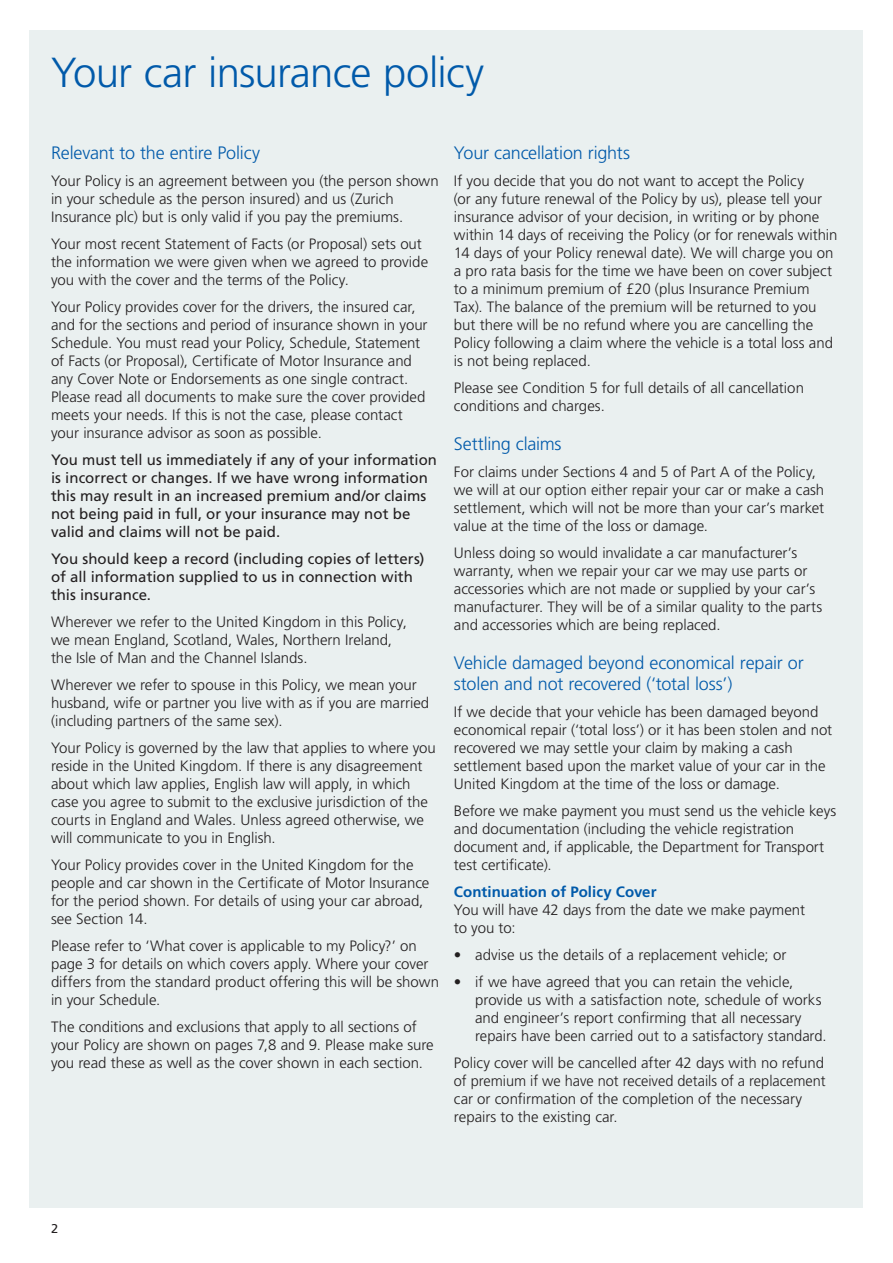
<style>
.page{position:relative;width:893px;height:1263px;background:#fff}
.page>*{position:absolute;margin:0;border:0;box-sizing:border-box;transform-origin:0 0}
.t1{font:300 42px "Frutiger LT Std";letter-spacing:-.02em;color:#015aaa}
.t2{font:300 18px/21px "Frutiger LT Std";letter-spacing:-.01em;color:#015aaa}
.t3{font:300 15px/18px "Frutiger LT Std";color:#231f20}
.t4{font:15px/18px "Frutiger LT Std";color:#231f20}
.t5{font:700 15px "Frutiger LT Std";letter-spacing:.005em;color:#015aaa}
.t6{font:12.75px "Frutiger LT Std";color:#231f20}
</style>
<div class="page">
<div style="left:30px;top:30px;width:833px;height:1178px;background:#eaf0f0"></div>
<h1 class="t1" style="left:51px;top:49px;width:435px">Your car insurance policy</h1>
<p class="t2" style="left:51px;top:142px;width:211px">Relevant to the entire Policy</p>
<p class="t3" style="left:51px;top:172px;width:389px">Your Policy is an agreement between you (the person shown in your schedule as the person insured) and us (Zurich<br>Insurance plc) but is only valid if you pay the premiums.</p>
<p class="t3" style="left:51px;top:235px;width:379px">Your most recent Statement of Facts (or Proposal) sets out the information we were given when we agreed to provide you with the cover and the terms of the Policy.</p>
<p class="t3" style="left:51px;top:298px;width:378px">Your Policy provides cover for the drivers, the insured car, and for the sections and period of insurance shown in your Schedule. You must read your Policy, Schedule, Statement of Facts (or Proposal), Certificate of Motor Insurance and any Cover Note or Endorsements as one single contract.<br>Please read all documents to make sure the cover provided meets your needs. If this is not the case, please contact your insurance advisor as soon as possible.</p>
<p class="t4" style="left:51px;top:451px;width:387px">You must tell us immediately if any of your information is incorrect or changes. If we have wrong information this may result in an increased premium and/or claims not being paid in full, or your insurance may not be valid and claims will not be paid.</p>
<p class="t4" style="left:51px;top:550px;width:375px">You should keep a record (including copies of letters) of all information supplied to us in connection with this insurance.</p>
<p class="t3" style="left:51px;top:613px;width:357px">Wherever we refer to the United Kingdom in this Policy, we mean England, Scotland, Wales, Northern Ireland, the Isle of Man and the Channel Islands.</p>
<p class="t3" style="left:51px;top:676px;width:380px">Wherever we refer to spouse in this Policy, we mean your husband, wife or partner you live with as if you are married (including partners of the same sex).</p>
<p class="t3" style="left:51px;top:739px;width:386px">Your Policy is governed by the law that applies to where you reside in the United Kingdom. If there is any disagreement about which law applies, English law will apply, in which case you agree to submit to the exclusive jurisdiction of the courts in England and Wales. Unless agreed otherwise, we will communicate to you in English.</p>
<p class="t3" style="left:51px;top:856px;width:380px">Your Policy provides cover in the United Kingdom for the people and car shown in the Certificate of Motor Insurance for the period shown. For details of using your car abroad, see Section 14.</p>
<p class="t3" style="left:51px;top:937px;width:389px">Please refer to ‘What cover is applicable to my Policy?’ on page 3 for details on which covers apply. Where your cover differs from the standard product offering this will be shown in your Schedule.</p>
<p class="t3" style="left:51px;top:1018px;width:384px">The conditions and exclusions that apply to all sections of your Policy are shown on pages 7,8 and 9. Please make sure you read these as well as the cover shown in each section.</p>
<p class="t2" style="left:454px;top:142px;width:178px">Your cancellation rights</p>
<p class="t3" style="left:454px;top:172px;width:385px">If you decide that you do not want to accept the Policy<br>(or any future renewal of the Policy by us), please tell your insurance advisor of your decision, in writing or by phone within 14 days of receiving the Policy (or for renewals within 14 days of your Policy renewal date). We will charge you on a pro rata basis for the time we have been on cover subject to a minimum premium of £20 (plus Insurance Premium Tax). The balance of the premium will be returned to you but there will be no refund where you are cancelling the Policy following a claim where the vehicle is a total loss and is not being replaced.</p>
<p class="t3" style="left:454px;top:379px;width:352px">Please see Condition 5 for full details of all cancellation conditions and charges.</p>
<p class="t2" style="left:454px;top:433px;width:109px">Settling claims</p>
<p class="t3" style="left:454px;top:463px;width:372px">For claims under Sections 4 and 5 of Part A of the Policy, we will at our option either repair your car or make a cash settlement, which will not be more than your car’s market value at the time of the loss or damage.</p>
<p class="t3" style="left:454px;top:544px;width:370px">Unless doing so would invalidate a car manufacturer’s warranty, when we repair your car we may use parts or accessories which are not made or supplied by your car’s manufacturer. They will be of a similar quality to the parts and accessories which are being replaced.</p>
<p class="t2" style="left:454px;top:652px;width:351px">Vehicle damaged beyond economical repair or stolen and not recovered (‘total loss’)</p>
<p class="t3" style="left:454px;top:703px;width:380px">If we decide that your vehicle has been damaged beyond economical repair (‘total loss’) or it has been stolen and not recovered we may settle your claim by making a cash settlement based upon the market value of your car in the United Kingdom at the time of the loss or damage.</p>
<p class="t3" style="left:454px;top:802px;width:384px">Before we make payment you must send us the vehicle keys and documentation (including the vehicle registration document and, if applicable, the Department for Transport test certificate).</p>
<p class="t5" style="left:454px;top:883px;width:204px">Continuation of Policy Cover</p>
<p class="t3" style="left:454px;top:901px;width:353px">You will have 42 days from the date we make payment to you to:</p>
<p class="t3" style="left:454px;top:946px;width:334px">• advise us the details of a replacement vehicle; or</p>
<p class="t3" style="left:475px;top:973px;width:353px;text-indent:-21px">• if we have agreed that you can retain the vehicle, provide us with a satisfaction note, schedule of works and engineer’s report confirming that all necessary repairs have been carried out to a satisfactory standard.</p>
<p class="t3" style="left:454px;top:1054px;width:373px">Policy cover will be cancelled after 42 days with no refund of premium if we have not received details of a replacement car or confirmation of the completion of the necessary repairs to the existing car.</p>
<p class="t6" style="left:51px;top:1221px;width:9px">2</p>
</div>
